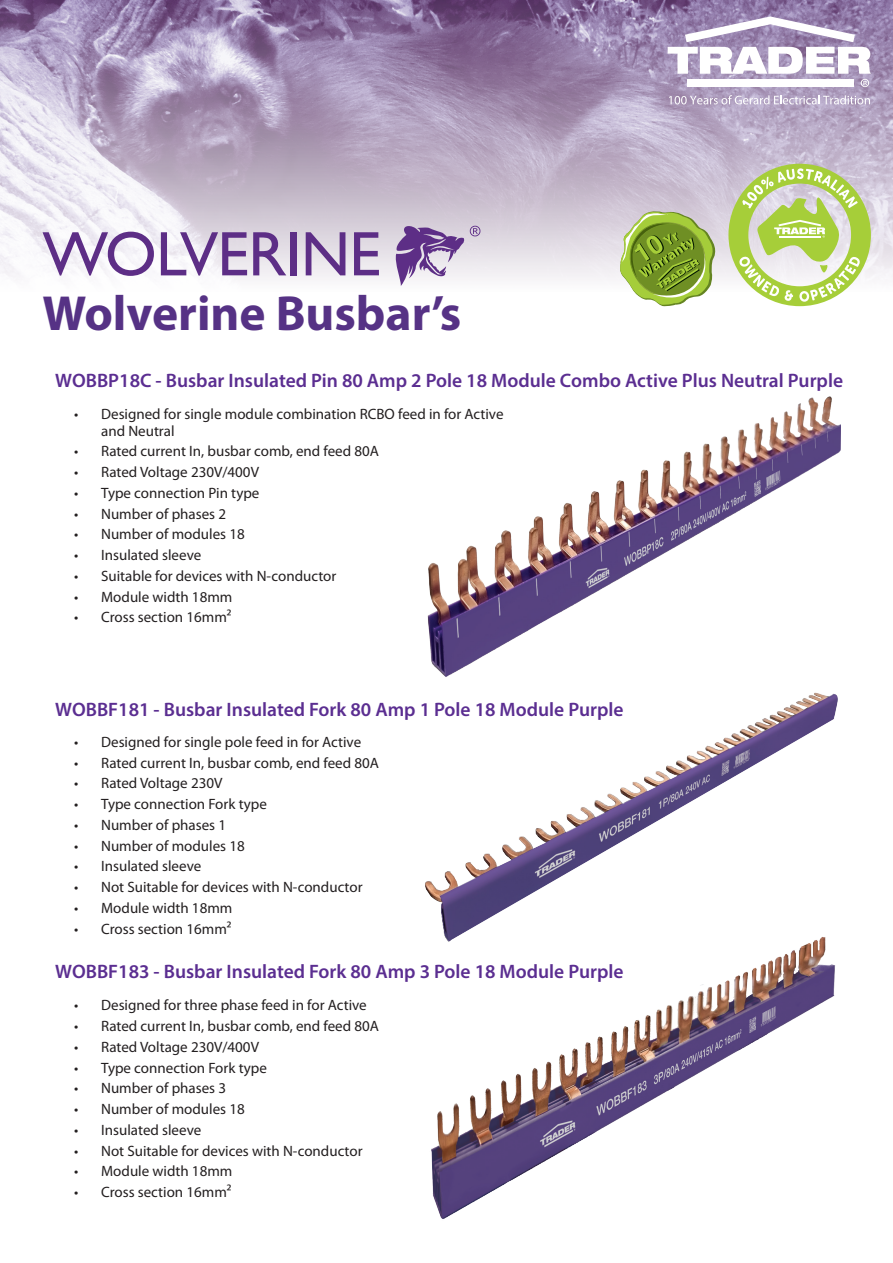
<style>
.page{position:relative;width:893px;height:1263px;background:#fff}
.page>*{position:absolute;margin:0;border:0;box-sizing:border-box;transform-origin:0 0}
.t1{font:700 49.5px "Myriad Pro";color:#563285}
.t2{font:600 19.5px "Myriad Pro";color:#5b2e91}
.t3{font:15px/16.5px "Myriad Pro";color:#231f20}
</style>
<div class="page">
<img style="left:0;top:0;width:893px;height:280px">
<svg style="left:668px;top:16px;width:203px;height:71px"></svg>
<svg style="left:669px;top:95px;width:201px;height:9px"></svg>
<svg style="left:620px;top:211px;width:95px;height:95px"></svg>
<svg style="left:728px;top:164px;width:143px;height:142px"></svg>
<svg style="left:43px;top:232px;width:111px;height:44px"></svg>
<svg style="left:161px;top:232px;width:86px;height:44px"></svg>
<svg style="left:253px;top:232px;width:33px;height:43px"></svg>
<div style="left:290px;top:232px;width:7px;height:43px;background:#5d2e86"></div>
<svg style="left:306px;top:232px;width:39px;height:43px"></svg>
<svg style="left:354px;top:232px;width:25px;height:43px"></svg>
<svg style="left:394px;top:226px;width:70px;height:60px"></svg>
<svg style="left:470px;top:226px;width:10px;height:10px"></svg>
<img style="left:431px;top:977px;width:404px;height:242px">
<img style="left:425px;top:710px;width:411px;height:267px">
<img style="left:427px;top:306px;width:414px;height:404px">
<h1 class="t1" style="left:43px;top:281px;width:420px">Wolverine Busbar’s</h1>
<h2 class="t2" style="left:55px;top:368px;width:789px">WOBBP18C - Busbar Insulated Pin 80 Amp 2 Pole 18 Module Combo Active Plus Neutral Purple</h2>
<p class="t3" style="left:101px;top:406px;width:404px;text-indent:-27px">• Designed for single module combination RCBO feed in for Active and Neutral</p>
<p class="t3" style="left:74px;top:443px;width:306px">• Rated current In, busbar comb, end feed 80A</p>
<p class="t3" style="left:74px;top:464px;width:186px">• Rated Voltage 230V/400V</p>
<p class="t3" style="left:74px;top:484px;width:187px">• Type connection Pin type</p>
<p class="t3" style="left:74px;top:505px;width:153px">• Number of phases 2</p>
<p class="t3" style="left:74px;top:526px;width:172px">• Number of modules 18</p>
<p class="t3" style="left:74px;top:547px;width:129px">• Insulated sleeve</p>
<p class="t3" style="left:74px;top:567px;width:264px">• Suitable for devices with N-conductor</p>
<p class="t3" style="left:74px;top:588px;width:160px">• Module width 18mm</p>
<p class="t3" style="left:74px;top:609px;width:159px">• Cross section 16mm²</p>
<h2 class="t2" style="left:55px;top:697px;width:570px">WOBBF181 - Busbar Insulated Fork 80 Amp 1 Pole 18 Module Purple</h2>
<p class="t3" style="left:74px;top:733px;width:289px">• Designed for single pole feed in for Active</p>
<p class="t3" style="left:74px;top:754px;width:306px">• Rated current In, busbar comb, end feed 80A</p>
<p class="t3" style="left:74px;top:775px;width:150px">• Rated Voltage 230V</p>
<p class="t3" style="left:74px;top:796px;width:194px">• Type connection Fork type</p>
<p class="t3" style="left:74px;top:816px;width:153px">• Number of phases 1</p>
<p class="t3" style="left:74px;top:837px;width:172px">• Number of modules 18</p>
<p class="t3" style="left:74px;top:858px;width:129px">• Insulated sleeve</p>
<p class="t3" style="left:74px;top:879px;width:290px">• Not Suitable for devices with N-conductor</p>
<p class="t3" style="left:74px;top:899px;width:160px">• Module width 18mm</p>
<p class="t3" style="left:74px;top:920px;width:159px">• Cross section 16mm²</p>
<h2 class="t2" style="left:55px;top:959px;width:570px">WOBBF183 - Busbar Insulated Fork 80 Amp 3 Pole 18 Module Purple</h2>
<p class="t3" style="left:74px;top:997px;width:294px">• Designed for three phase feed in for Active</p>
<p class="t3" style="left:74px;top:1017px;width:306px">• Rated current In, busbar comb, end feed 80A</p>
<p class="t3" style="left:74px;top:1038px;width:186px">• Rated Voltage 230V/400V</p>
<p class="t3" style="left:74px;top:1059px;width:194px">• Type connection Fork type</p>
<p class="t3" style="left:74px;top:1080px;width:153px">• Number of phases 3</p>
<p class="t3" style="left:74px;top:1100px;width:172px">• Number of modules 18</p>
<p class="t3" style="left:74px;top:1121px;width:129px">• Insulated sleeve</p>
<p class="t3" style="left:74px;top:1142px;width:290px">• Not Suitable for devices with N-conductor</p>
<p class="t3" style="left:74px;top:1163px;width:160px">• Module width 18mm</p>
<p class="t3" style="left:74px;top:1183px;width:159px">• Cross section 16mm²</p>
</div>
